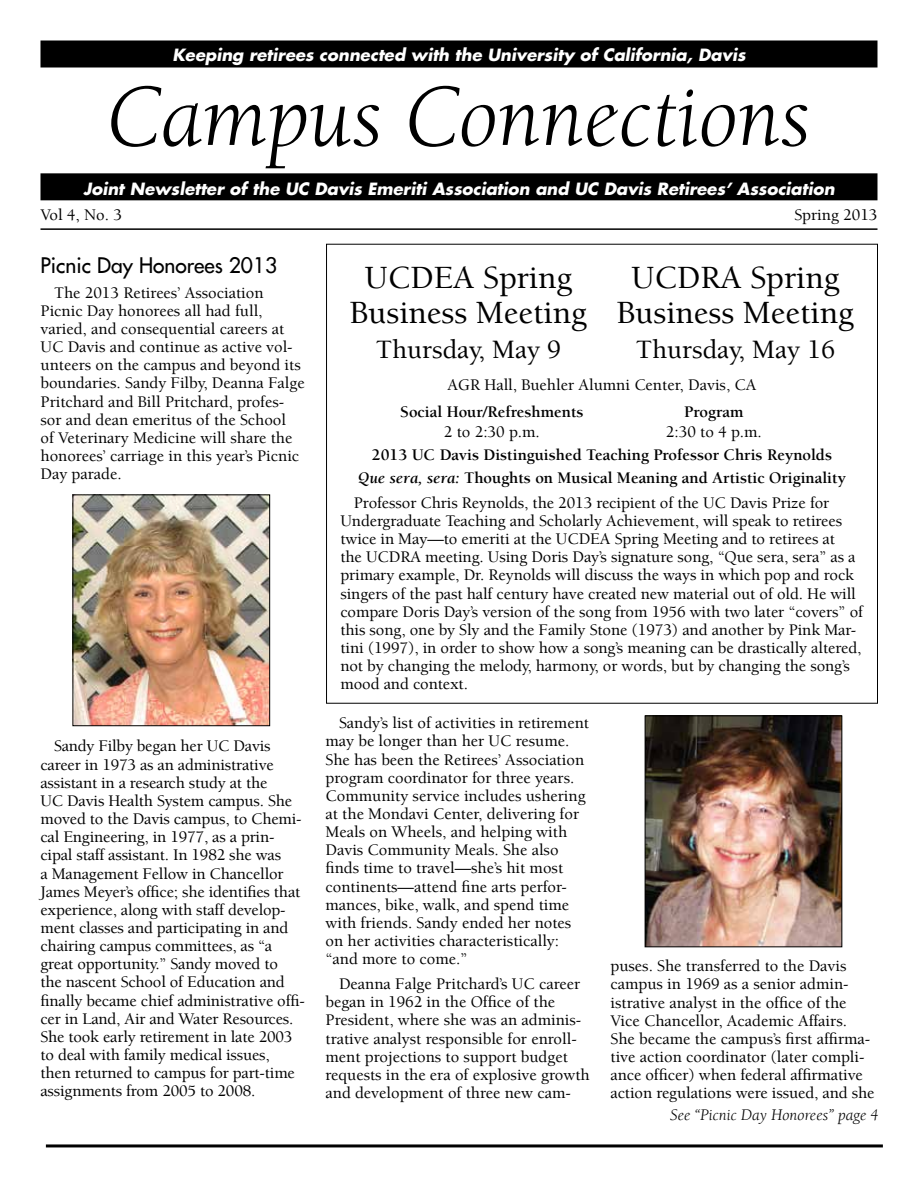
<style>
.page{position:relative;width:918px;height:1188px;background:#fff}
.page>*{position:absolute;margin:0;border:0;box-sizing:border-box;transform-origin:0 0}
.t1{font:italic 90px "Berkeley UC Davis";color:#000}
.t2{font:500 33px/34.5px "Berkeley UC Davis";color:#000;text-align:center}
.t3{font:500 27px "Berkeley UC Davis";color:#000}
.t4{font:500 21px "Futura UC Davis";color:#000}
.t5{font:500 16.5px/18.1px "Berkeley UC Davis";letter-spacing:-.005em;color:#000}
.t6{font:700 16.5px/23.2px "Berkeley UC Davis";color:#000;text-align:center}
.t7{font:italic 700 16.5px "Futura UC Davis";color:#fff}
.t8{font:italic 16.5px "Berkeley UC Davis";color:#000}
.s1{font-style:italic}
</style>
<div class="page">
<div style="left:41px;top:41px;width:836px;height:26px;background:#000"></div>
<div style="left:40px;top:40px;width:838px;height:28px;border:2px solid #000"></div>
<hr style="left:40px;top:228px;width:838px;height:2px;background:#000">
<div style="left:41px;top:174px;width:836px;height:26px;background:#000"></div>
<div style="left:40px;top:173px;width:838px;height:27px;border:2px solid #000"></div>
<hr style="left:46px;top:1144px;width:837px;height:3px;background:#000">
<img style="left:75px;top:496px;width:193px;height:228px">
<div style="left:73px;top:494px;width:197px;height:232px;border:1px solid #000"></div>
<img style="left:647px;top:717px;width:193px;height:228px">
<div style="left:645px;top:715px;width:197px;height:232px;border:1px solid #000"></div>
<p class="t7" style="left:172px;top:44px;width:575px">Keeping retirees connected with the University of California, Davis</p>
<h1 class="t1" style="left:106px;top:63px;width:706px">Campus Connections</h1>
<p class="t7" style="left:83px;top:178px;width:753px">Joint Newsletter of the UC Davis Emeriti Association and UC Davis Retirees’ Association</p>
<p class="t5" style="left:40px;top:205px;width:83px">Vol 4, No. 3</p>
<p class="t5" style="left:794px;top:205px;width:85px">Spring 2013</p>
<p class="t4" style="left:40px;top:252px;width:238px">Picnic Day Honorees 2013</p>
<p class="t5" style="left:41px;top:283px;width:266px;text-indent:13px">The 2013 Retirees’ Association Picnic Day honorees all had full, varied, and consequential careers at UC Davis and continue as active vol&shy;unteers on the campus and beyond its boundaries. Sandy Filby, Deanna Falge Pritchard and Bill Pritchard, profes&shy;sor and dean emeritus of the School<br>of Veterinary Medicine will share the honorees’ carriage in this year’s Picnic Day parade.</p>
<h2 class="t2" style="left:350px;top:260px;width:238px">UCDEA Spring<br>Business Meeting</h2>
<h3 class="t3" style="left:376px;top:333px;width:187px">Thursday, May 9</h3>
<h2 class="t2" style="left:617px;top:260px;width:238px">UCDRA Spring<br>Business Meeting</h2>
<h3 class="t3" style="left:636px;top:333px;width:201px">Thursday, May 16</h3>
<p class="t5" style="left:447px;top:376px;width:311px">AGR Hall, Buehler Alumni Center, Davis, CA</p>
<p class="t6" style="left:400px;top:400px;width:185px">Social Hour/Refreshments</p>
<p class="t6" style="left:684px;top:400px;width:61px">Program</p>
<p class="t5" style="left:444px;top:422px;width:97px">2 to 2:30 p.m.</p>
<p class="t5" style="left:666px;top:422px;width:97px">2:30 to 4 p.m.</p>
<p class="t6" style="left:358px;top:443px;width:489px">2013 UC Davis Distinguished Teaching Professor Chris Reynolds<br><span class="s1">Que sera, sera:</span> Thoughts on Musical Meaning and Artistic Originality</p>
<p class="t5" style="left:340px;top:493px;width:524px;text-indent:13px">Professor Chris Reynolds, the 2013 recipient of the UC Davis Prize for Undergraduate Teaching and Scholarly Achievement, will speak to retirees twice in May—to emeriti at the UCDEA Spring Meeting and to retirees at<br>the UCDRA meeting. Using Doris Day’s signature song, “Que sera, sera” as a primary example, Dr. Reynolds will discuss the ways in which pop and rock singers of the past half century have created new material out of old. He will compare Doris Day’s version of the song from 1956 with two later “covers” of this song, one by Sly and the Family Stone (1973) and another by Pink Mar&shy;tini (1997), in order to show how a song’s meaning can be drastically altered, not by changing the melody, harmony, or words, but by changing the song’s mood and context.</p>
<p class="t5" style="left:41px;top:737px;width:266px;text-indent:13px">Sandy Filby began her UC Davis career in 1973 as an administrative assistant in a research study at the<br>UC Davis Health System campus. She moved to the Davis campus, to Chemi&shy;cal Engineering, in 1977, as a prin&shy;cipal staff assistant. In 1982 she was<br>a Management Fellow in Chancellor James Meyer’s office; she identifies that experience, along with staff develop&shy;ment classes and participating in and chairing campus committees, as “a great opportunity.” Sandy moved to<br>the nascent School of Education and finally became chief administrative offi&shy;cer in Land, Air and Water Resources.<br>She took early retirement in late 2003 to deal with family medical issues,<br>then returned to campus for part-time assignments from 2005 to 2008.</p>
<p class="t5" style="left:326px;top:714px;width:265px;text-indent:13px">Sandy’s list of activities in retirement may be longer than her UC resume.<br>She has been the Retirees’ Association program coordinator for three years.<br>Community service includes ushering at the Mondavi Center, delivering for Meals on Wheels, and helping with Davis Community Meals. She also finds time to travel—she’s hit most continents—attend fine arts perfor&shy;mances, bike, walk, and spend time with friends. Sandy ended her notes on her activities characteristically: “and more to come.”</p>
<p class="t5" style="left:326px;top:975px;width:266px;text-indent:13px">Deanna Falge Pritchard’s UC career began in 1962 in the Office of the President, where she was an adminis&shy;trative analyst responsible for enroll&shy;ment projections to support budget requests in the era of explosive growth and development of three new cam-</p>
<p class="t5" style="left:610px;top:957px;width:266px">puses. She transferred to the Davis campus in 1969 as a senior admin&shy;istrative analyst in the office of the Vice Chancellor, Academic Affairs.<br>She became the campus’s first affirma&shy;tive action coordinator (later compli&shy;ance officer) when federal affirmative action regulations were issued, and she</p>
<p class="t8" style="left:670px;top:1105px;width:210px">See “Picnic Day Honorees” page 4</p>
</div>
